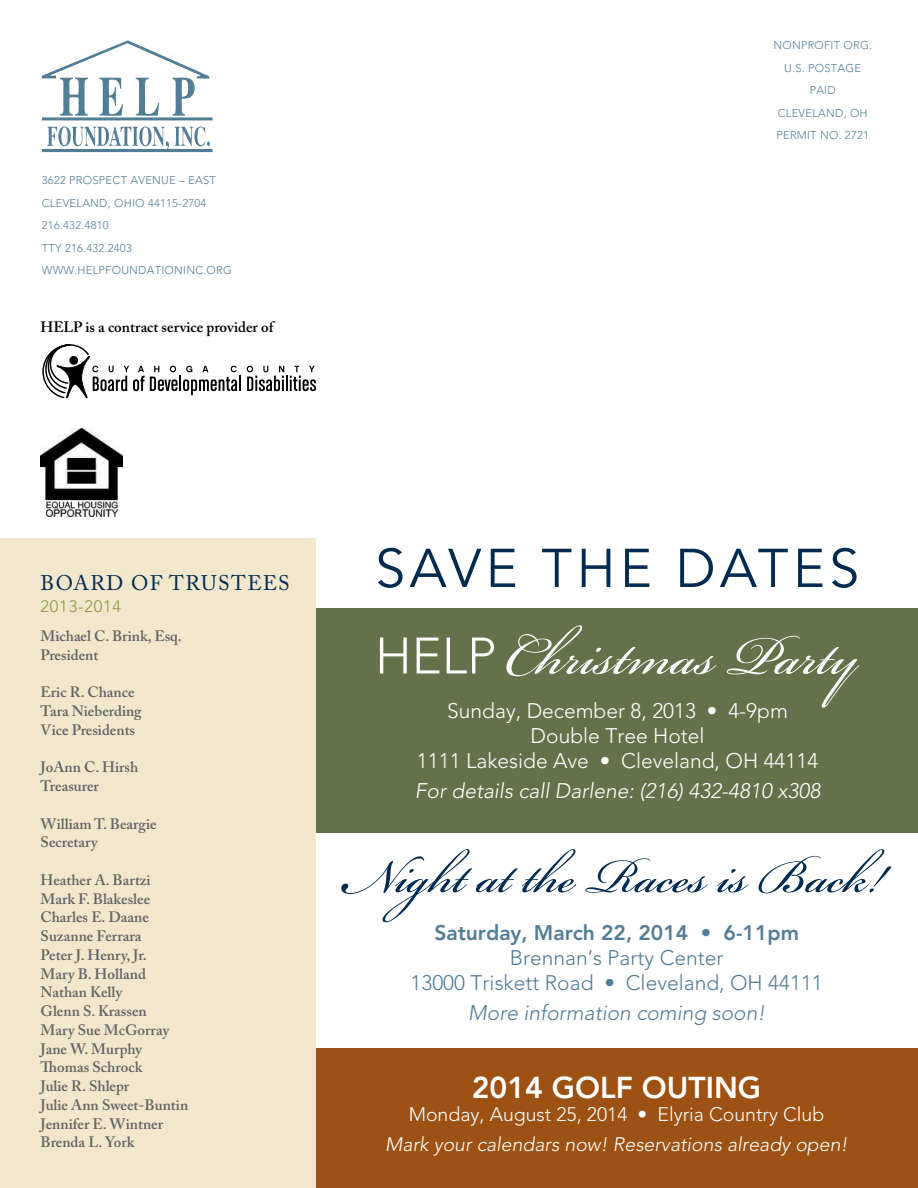
<style>
.page{position:relative;width:918px;height:1188px;background:#fff}
.page>*{position:absolute;margin:0;border:0;box-sizing:border-box;transform-origin:0 0}
.t1{font:84.6px "Bickham Script MM 400";color:#fff}
.t2{font:75px "Bickham Script MM 400";color:#002b51}
.t3{font:54px "Avenir LT Std";letter-spacing:.08em;color:#002b51}
.t4{font:800 30px "Avenir";color:#fff}
.t5{font:300 21px/25.2px "Avenir";color:#fff;text-align:center}
.t6{font:300 21px/25.2px "Avenir";color:#527d97;text-align:center}
.t7{font:italic 300 21px "Avenir";color:#fff}
.t8{font:800 21px "Avenir";color:#527d97}
.t9{font:italic 300 21px "Avenir";color:#527d97}
.t10{font:21px "Adobe Caslon Pro";letter-spacing:.065em;color:#002b51}
.t11{font:italic 300 19.5px "Avenir";color:#fff}
.t12{font:300 19.5px "Avenir";color:#fff}
.t13{font:300 16.5px "Avenir";letter-spacing:.05em;color:#8b9b3c}
.t14{font:600 15px/18.8px "Adobe Caslon Pro";color:#636466}
.t15{font:600 15px "Adobe Caslon Pro";color:#000}
.t16{font:300 11.25px/22.5px "Avenir";letter-spacing:.02em;color:#527d97}
.s1{font-family:"Avenir";font-weight:300;font-size:50.7px}
</style>
<div class="page">
<div style="left:308px;top:608px;width:610px;height:225px;background:#65714b"></div>
<div style="left:295px;top:1049px;width:623px;height:139px;background:#9d5112"></div>
<svg style="left:42px;top:40px;width:171px;height:80px"></svg>
<svg style="left:42px;top:126px;width:171px;height:26px"></svg>
<div style="left:0;top:539px;width:315px;height:649px;background:#f2e6cc"></div>
<img style="left:41px;top:429px;width:82px;height:87px">
<svg style="left:247px;top:366px;width:69px;height:25px"></svg>
<svg style="left:42px;top:344px;width:199px;height:54px"></svg>
<p class="t16" style="left:42px;top:169px;width:36px">3622 Pro</p>
<p class="t16" style="left:92px;top:169px;width:125px">spect Ave nue – East</p>
<p class="t16" style="left:42px;top:191px;width:16px">Clevela</p>
<p class="t16" style="left:42px;top:191px;width:166px;text-indent:48px">nd, Oh io 44115-2704<br>216.432.4810<br>TTY</p>
<p class="t16" style="left:65px;top:236px;width:68px">216.432.2403</p>
<p class="t16" style="left:42px;top:259px;width:12px">www</p>
<p class="t16" style="left:74px;top:259px;width:11px">.hel</p>
<p class="t16" style="left:99px;top:259px;width:135px">pfoundationinc.org</p>
<p class="t15" style="left:40px;top:318px;width:235px">HELP is a contract service provider of</p>
<p class="t16" style="left:773px;top:34px;width:43px">Nonprof</p>
<p class="t16" style="left:831px;top:34px;width:43px">it Org.</p>
<p class="t16" style="left:784px;top:56px;width:77px">U.S. Postage</p>
<p class="t16" style="left:810px;top:79px;width:21px">PAID</p>
<p class="t16" style="left:778px;top:101px;width:16px">Clevela</p>
<p class="t16" style="left:826px;top:101px;width:43px">nd, OH</p>
<p class="t16" style="left:776px;top:124px;width:8px">Per</p>
<p class="t16" style="left:797px;top:124px;width:74px">mit No. 2721</p>
<h3 class="t10" style="left:41px;top:570px;width:222px">BOARD OF TRUSTEES</h3>
<p class="t13" style="left:40px;top:597px;width:82px">2013-2014</p>
<p class="t14" style="left:40px;top:627px;width:143px">Michael C. Brink, Esq.<br>President</p>
<p class="t14" style="left:40px;top:683px;width:103px">Eric R. Chance<br>Tara Nieberding<br>Vice Presidents</p>
<p class="t14" style="left:40px;top:758px;width:99px">JoAnn C. Hirsh<br>Treasurer</p>
<p class="t14" style="left:40px;top:814px;width:118px">William T. Beargie<br>Secretary</p>
<p class="t14" style="left:40px;top:870px;width:149px">Heather A. Bartzi<br>Mark F. Blakeslee<br>Charles E. Daane<br>Suzanne Ferrara<br>Peter J. Henry, Jr.<br>Mary B. Holland<br>Nathan Kelly<br>Glenn S. Krassen<br>Mary Sue McGorray<br>Jane W. Murphy<br>Thomas Schrock<br>Julie R. Shlepr<br>Julie Ann Sweet-Buntin<br>Jennifer E. Wintner<br>Brenda L. York</p>
<h3 class="t3" style="left:375px;top:537px;width:203px">SAVE THE</h3>
<h3 class="t3" style="left:676px;top:537px;width:80px">DATES</h3>
<h1 class="t1" style="left:375px;top:610px;width:485px"><span class="s1">HELP</span> Christmas Party</h1>
<h3 class="t5" style="left:417px;top:698px;width:403px">Sunday, December 8, 2013 • 4-9pm<br>Double Tree Hotel<br>1111 Lakeside Ave • Cleveland, OH 44114</h3>
<h3 class="t7" style="left:415px;top:778px;width:407px">For details call Darlene: (216) 432-4810 x308</h3>
<h2 class="t2" style="left:348px;top:836px;width:539px">Night at the Races is Back!</h2>
<h3 class="t8" style="left:434px;top:920px;width:366px">Saturday, March 22, 2014 • 6-11pm</h3>
<h3 class="t6" style="left:411px;top:945px;width:414px">Brennan’s Party Center<br>13000 Triskett Road • Cleveland, OH 44111</h3>
<h3 class="t9" style="left:468px;top:1001px;width:298px">More information coming soon!</h3>
<h3 class="t4" style="left:472px;top:1070px;width:291px">2014 Golf Outing</h3>
<h3 class="t12" style="left:409px;top:1103px;width:417px">M onday, August 25, 2014 • Elyria Country Club</h3>
<h3 class="t11" style="left:385px;top:1133px;width:464px">Mark your calendars now! Reservations already open!</h3>
</div>
